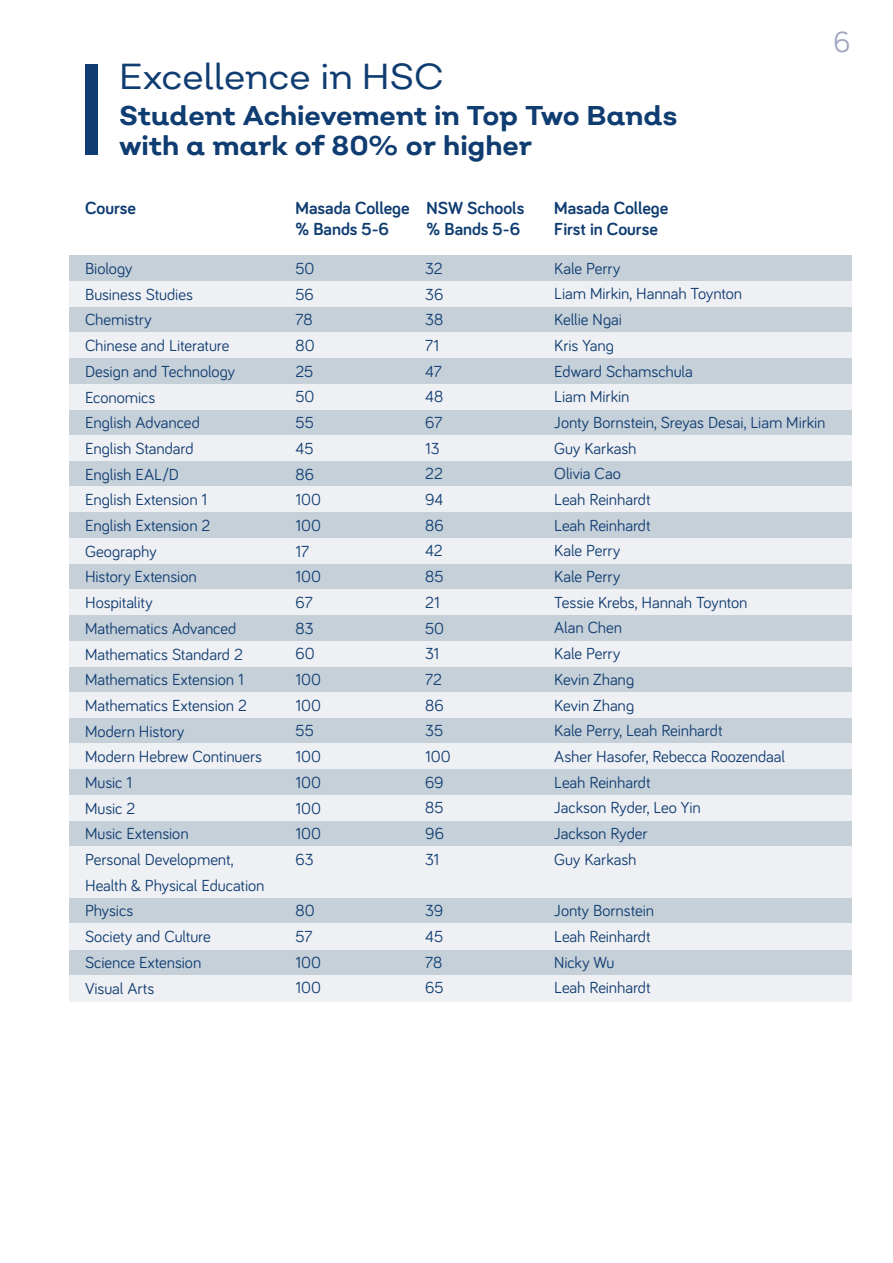
<style>
.page{position:relative;width:893px;height:1263px;background:#fff}
.page>*{position:absolute;margin:0;border:0;box-sizing:border-box;transform-origin:0 0}
.t1{font:36px "Nutmeg";letter-spacing:-.02em;color:#103d71}
.t2{font:30px "Bariol";color:#a0a5c0}
.t3{font:700 27px/30px "Nutmeg";letter-spacing:-.005em;color:#103d71}
.t4{font:700 18px/21px "Bariol";letter-spacing:-.005em;color:#103d71}
.t5{font:16.5px/25.7px "Bariol";letter-spacing:-.005em;color:#103d71}
</style>
<div class="page">
<div style="left:85px;top:64px;width:13px;height:90px;background:#103d71"></div>
<div style="left:70px;top:255px;width:781px;height:26px;background:#c6d0d9"></div>
<div style="left:70px;top:666px;width:781px;height:26px;background:#c6d0d9"></div>
<div style="left:70px;top:461px;width:781px;height:26px;background:#c6d0d9"></div>
<div style="left:70px;top:898px;width:781px;height:25px;background:#c6d0d9"></div>
<div style="left:70px;top:949px;width:781px;height:26px;background:#c6d0d9"></div>
<div style="left:70px;top:358px;width:781px;height:26px;background:#c6d0d9"></div>
<div style="left:70px;top:769px;width:781px;height:26px;background:#c6d0d9"></div>
<div style="left:70px;top:564px;width:781px;height:25px;background:#c6d0d9"></div>
<div style="left:70px;top:307px;width:781px;height:25px;background:#c6d0d9"></div>
<div style="left:70px;top:718px;width:781px;height:25px;background:#c6d0d9"></div>
<div style="left:70px;top:512px;width:781px;height:26px;background:#c6d0d9"></div>
<div style="left:70px;top:409px;width:781px;height:26px;background:#c6d0d9"></div>
<div style="left:70px;top:821px;width:781px;height:25px;background:#c6d0d9"></div>
<div style="left:70px;top:615px;width:781px;height:26px;background:#c6d0d9"></div>
<div style="left:70px;top:281px;width:781px;height:26px;background:#eff0f4"></div>
<div style="left:70px;top:692px;width:781px;height:26px;background:#eff0f4"></div>
<div style="left:70px;top:487px;width:781px;height:25px;background:#eff0f4"></div>
<div style="left:70px;top:923px;width:781px;height:27px;background:#eff0f4"></div>
<div style="left:70px;top:975px;width:781px;height:26px;background:#eff0f4"></div>
<div style="left:70px;top:384px;width:781px;height:25px;background:#eff0f4"></div>
<div style="left:70px;top:795px;width:781px;height:26px;background:#eff0f4"></div>
<div style="left:70px;top:589px;width:781px;height:26px;background:#eff0f4"></div>
<div style="left:70px;top:332px;width:781px;height:26px;background:#eff0f4"></div>
<div style="left:70px;top:743px;width:781px;height:26px;background:#eff0f4"></div>
<div style="left:70px;top:538px;width:781px;height:26px;background:#eff0f4"></div>
<div style="left:70px;top:435px;width:781px;height:26px;background:#eff0f4"></div>
<div style="left:70px;top:846px;width:781px;height:52px;background:#eff0f4"></div>
<div style="left:70px;top:641px;width:781px;height:25px;background:#eff0f4"></div>
<h1 class="t1" style="left:119px;top:61px;width:327px">Excellence in HSC</h1>
<h3 class="t3" style="left:119px;top:103px;width:560px">Student Achievement in Top Two Bands with a mark of 80% or higher</h3>
<h2 class="t2" style="left:833px;top:28px;width:18px">6</h2>
<p class="t4" style="left:85px;top:199px;width:52px">Course</p>
<p class="t4" style="left:296px;top:199px;width:116px">Masada College % Bands 5-6</p>
<p class="t4" style="left:427px;top:199px;width:99px">NSW Schools % Bands 5-6</p>
<p class="t4" style="left:554px;top:199px;width:116px">Masada College<br>First in Course</p>
<p class="t5" style="left:85px;top:256px;width:181px">Biology<br>Business Studies<br>Chemistry<br>Chinese and Literature<br>Design and Technology<br>Economics<br>English Advanced<br>English Standard<br>English EAL/D<br>English Extension 1<br>English Extension 2<br>Geography<br>History Extension<br>Hospitality<br>Mathematics Advanced<br>Mathematics Standard 2<br>Mathematics Extension 1<br>Mathematics Extension 2<br>Modern History<br>Modern Hebrew Continuers<br>Music 1<br>Music 2<br>Music Extension<br>Personal Development,<br>Health &amp; Physical Education<br>Physics<br>Society and Culture<br>Science Extension<br>Visual Arts</p>
<p class="t5" style="left:296px;top:256px;width:27px">50<br>56<br>78<br>80<br>25<br>50<br>55<br>45<br>86<br>100<br>100<br>17<br>100<br>67<br>83<br>60<br>100<br>100<br>55<br>100<br>100<br>100<br>100<br>63</p>
<p class="t5" style="left:296px;top:899px;width:27px">80<br>57<br>100<br>100</p>
<p class="t5" style="left:425px;top:256px;width:27px">32<br>36<br>38<br>71<br>47<br>48<br>67<br>13<br>22<br>94<br>86<br>42<br>85<br>21<br>50<br>31<br>72<br>86<br>35<br>100<br>69<br>85<br>96<br>31</p>
<p class="t5" style="left:425px;top:898px;width:20px;text-align:justify">39<br>45<br>78<br>65</p>
<p class="t5" style="left:554px;top:256px;width:273px">Kale Perry<br>Liam Mirkin, Hannah Toynton<br>Kellie Ngai<br>Kris Yang<br>Edward Schamschula<br>Liam Mirkin<br>Jonty Bornstein, Sreyas Desai, Liam Mirkin<br>Guy Karkash<br>Olivia Cao<br>Leah Reinhardt<br>Leah Reinhardt<br>Kale Perry<br>Kale Perry<br>Tessie Krebs, Hannah Toynton<br>Alan Chen<br>Kale Perry<br>Kevin Zhang<br>Kevin Zhang<br>Kale Perry, Leah Reinhardt<br>Asher Hasofer, Rebecca Roozendaal<br>Leah Reinhardt<br>Jackson Ryder, Leo Yin<br>Jackson Ryder<br>Guy Karkash</p>
<p class="t5" style="left:554px;top:898px;width:101px">Jonty Bornstein<br>Leah Reinhardt<br>Nicky Wu<br>Leah Reinhardt</p>
</div>
